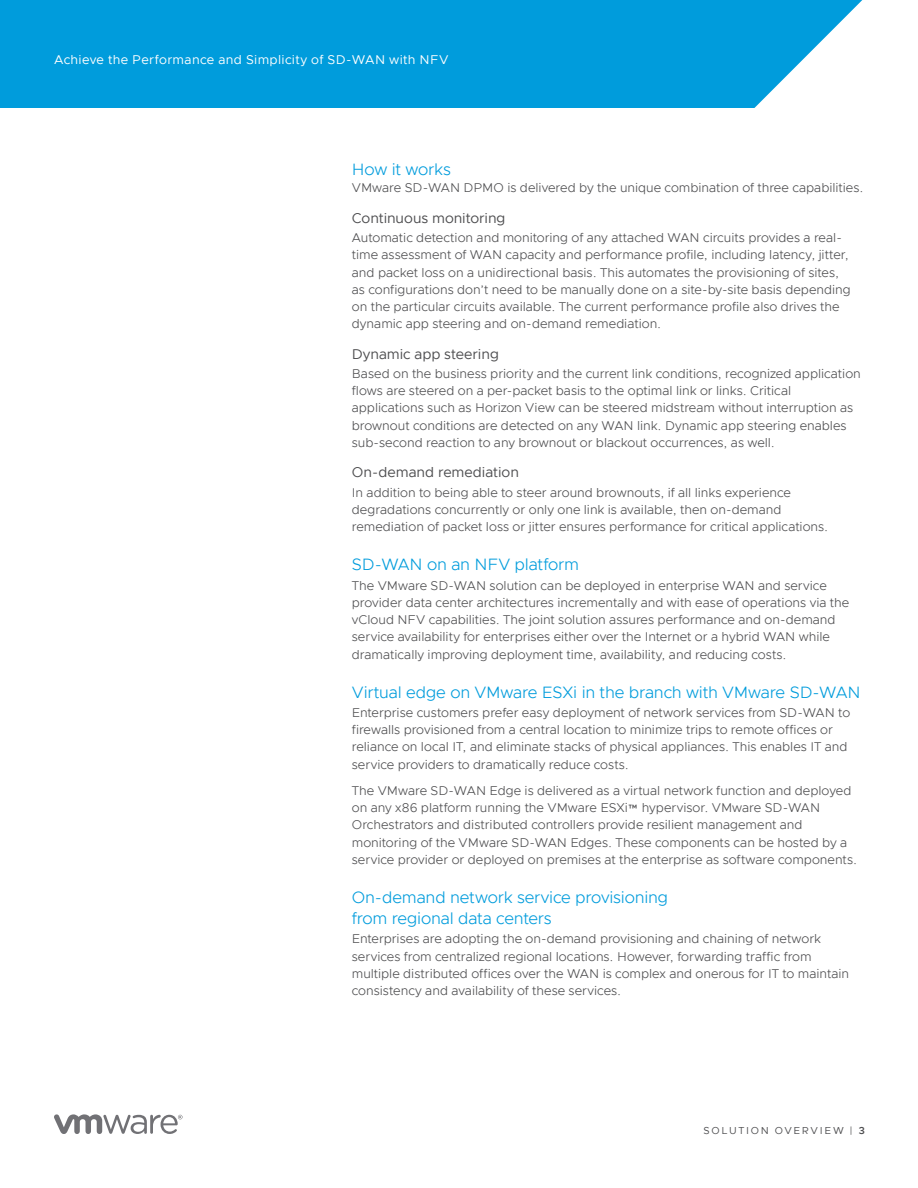
<style>
.page{position:relative;width:918px;height:1188px;background:#fff}
.page>*{position:absolute;margin:0;border:0;box-sizing:border-box;transform-origin:0 0}
.t1{font:300 16.5px/21px "Metropolis";letter-spacing:-.01em;color:#009cdc}
.t2{font:14.25px "Metropolis";color:#4d4d4f}
.t3{font:300 12.75px/17.2px "Metropolis";color:#4d4d4f}
.t4{font:12.75px "Metropolis";letter-spacing:.025em;color:#fff}
.t5{font:10.2px "Metropolis";letter-spacing:.165em;color:#4d4d4f}
.s1{font-weight:600}
</style>
<div class="page">
<svg style="left:54px;top:1114px;width:129px;height:20px"></svg>
<div style="left:0;top:0;width:863px;height:108px;background:#009cdc"></div>
<p class="t4" style="left:54px;top:52px;width:396px">Achieve the Performance and Simplicity of SD-WAN with NFV</p>
<p class="t1" style="left:352px;top:159px;width:101px">How it works</p>
<p class="t3" style="left:352px;top:179px;width:513px">VMware SD-WAN DPMO is delivered by the unique combination of three capabilities.</p>
<p class="t2" style="left:352px;top:209px;width:155px">Continuous monitoring</p>
<p class="t3" style="left:352px;top:229px;width:500px">Automatic detection and monitoring of any attached WAN circuits provides a real&shy;time assessment of WAN capacity and performance profile, including latency, jitter, and packet loss on a unidirectional basis. This automates the provisioning of sites, as configurations don’t need to be manually done on a site-by-site basis depending on the particular circuits available. The current performance profile also drives the dynamic app steering and on-demand remediation.</p>
<p class="t2" style="left:352px;top:345px;width:149px">Dynamic app steering</p>
<p class="t3" style="left:352px;top:365px;width:511px">Based on the business priority and the current link conditions, recognized application flows are steered on a per-packet basis to the optimal link or links. Critical applications such as Horizon View can be steered midstream without interruption as brownout conditions are detected on any WAN link. Dynamic app steering enables sub-second reaction to any brownout or blackout occurrences, as well.</p>
<p class="t2" style="left:352px;top:463px;width:169px">On-demand remediation</p>
<p class="t3" style="left:352px;top:484px;width:478px">In addition to being able to steer around brownouts, if all links experience degradations concurrently or only one link is available, then on-demand remediation of packet loss or jitter ensures performance for critical applications.</p>
<p class="t1" style="left:352px;top:554px;width:229px">SD-WAN on an NFV platform</p>
<p class="t3" style="left:352px;top:577px;width:499px">The VMware SD-WAN solution can be deployed in enterprise WAN and service provider data center architectures incrementally and with ease of operations via the vCloud NFV capabilities. The joint solution assures performance and on-demand service availability for enterprises either over the Internet or a hybrid WAN while dramatically improving deployment time, availability, and reducing costs.</p>
<p class="t1" style="left:352px;top:681px;width:510px">Virtual edge on VMware ESXi in the branch with VMware SD-WAN</p>
<p class="t3" style="left:352px;top:704px;width:500px">Enterprise customers prefer easy deployment of network services from SD-WAN to firewalls provisioned from a central location to minimize trips to remote offices or reliance on local IT, and eliminate stacks of physical appliances. This enables IT and service providers to dramatically reduce costs.</p>
<p class="t3" style="left:352px;top:782px;width:507px">The VMware SD-WAN Edge is delivered as a virtual network function and deployed on any x86 platform running the VMware ESXi™ hypervisor. VMware SD-WAN Orchestrators and distributed controllers provide resilient management and monitoring of the VMware SD-WAN Edges. These components can be hosted by a service provider or deployed on premises at the enterprise as software components.</p>
<p class="t1" style="left:352px;top:887px;width:318px">On-demand network service provisioning from regional data centers</p>
<p class="t3" style="left:352px;top:930px;width:499px">Enterprises are adopting the on-demand provisioning and chaining of network services from centralized regional locations. However, forwarding traffic from multiple distributed offices over the WAN is complex and onerous for IT to maintain consistency and availability of these services.</p>
<p class="t5" style="left:704px;top:1124px;width:163px">SOLUTION OVERVIEW | <span class="s1">3</span></p>
</div>
